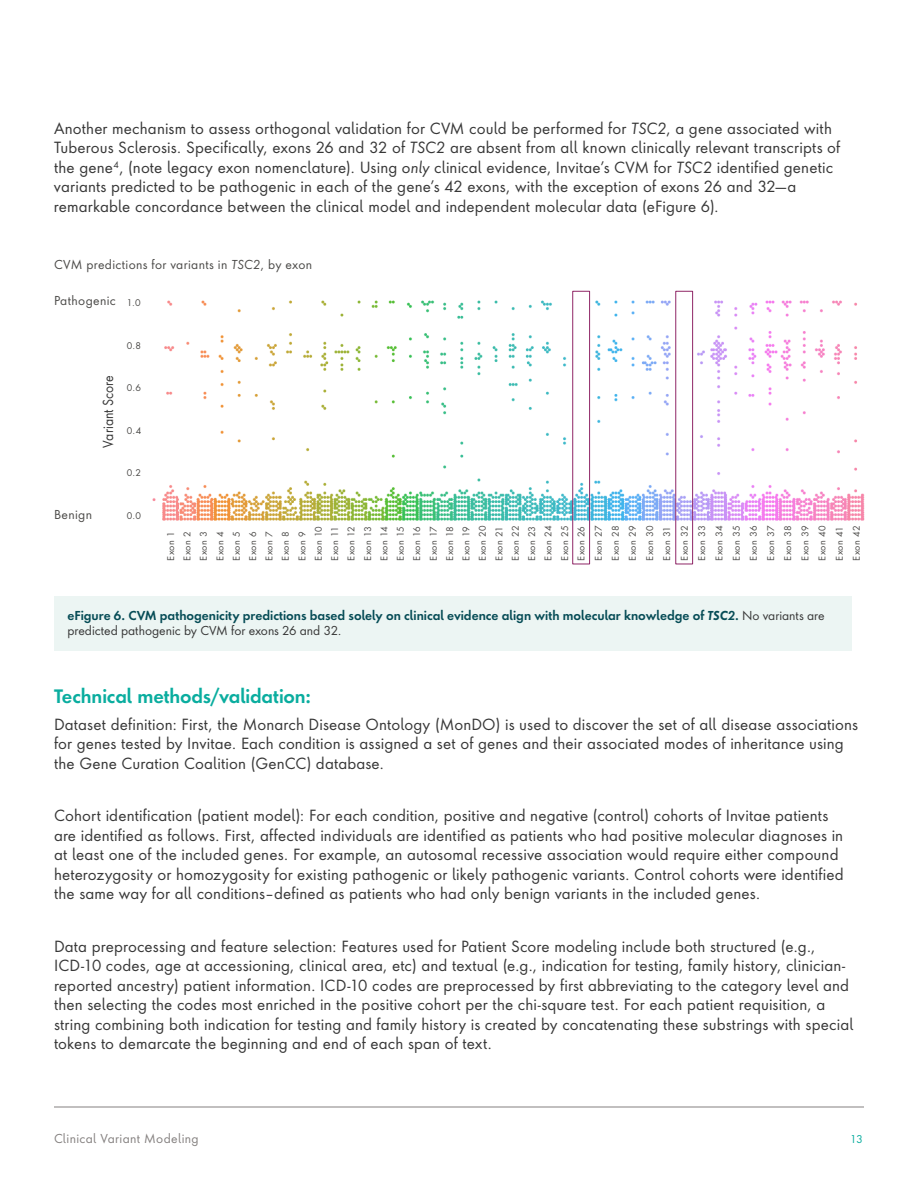
<style>
.page{position:relative;width:918px;height:1188px;background:#fff}
.page>*{position:absolute;margin:0;border:0;box-sizing:border-box;transform-origin:0 0}
.t1{font:600 18px "Futura Allele";letter-spacing:-.01em;color:#0aad9f}
.t2{font:15px/19.5px "Futura Allele";letter-spacing:.01em;color:#373737}
.t3{font:13.5px "Futura Next";letter-spacing:-.005em;color:#373737;scale:.9 1}
.t4{font:600 12px/14.4px "Futura Allele";color:#064c56}
.t5{font:12px "Futura Next";letter-spacing:.025em;color:#4b4a48}
.t6{font:12px "Futura Allele";letter-spacing:.025em;color:#858180}
.t7{font:10.5px "Futura Allele";color:#0aad9f}
.t8{font:9px/16.8px "Futura Next";letter-spacing:.035em;color:#4b4a48}
.s1{font-style:italic}
.s2{font-weight:400;color:#373737}
</style>
<div class="page">
<hr style="left:54px;top:1107px;width:810px;height:1px;background:#858180">
<div style="left:54px;top:597px;width:797px;height:54px;background:#ecf5f3"></div>
<img style="left:152px;top:290px;width:713px;height:231px">
<hr style="left:144px;top:279px;width:719px;height:1px;background:#000">
<svg style="left:570px;top:291px;width:24px;height:237px"></svg>
<svg style="left:677px;top:291px;width:21px;height:237px"></svg>
<div style="left:572px;top:291px;width:18px;height:273px;border:1px solid #8f2666"></div>
<div style="left:675px;top:291px;width:18px;height:273px;border:1px solid #8f2666"></div>
<p class="t2" style="left:54px;top:118px;width:788px">Another mechanism to assess orthogonal validation for CVM could be performed for <span class="s1">TSC2</span>, a gene associated with Tuberous Sclerosis. Specifically, exons 26 and 32 of <span class="s1">TSC2</span> are absent from all known clinically relevant transcripts of the gene<sup>4</sup>, (note legacy exon nomenclature). Using <span class="s1">only</span> clinical evidence, Invitae’s CVM for <span class="s1">TSC2</span> identified genetic variants predicted to be pathogenic in each of the gene’s 42 exons, with the exception of exons 26 and 32—a remarkable concordance between the clinical model and independent molecular data (eFigure 6).</p>
<p class="t5" style="left:54px;top:255px;width:260px">CVM predictions for variants in <span class="s1">TSC2</span>, by exon</p>
<p class="t5" style="left:54px;top:291px;width:63px">Pathogenic</p>
<p class="t8" style="left:127px;top:294px;width:15px">1.0</p>
<p class="t3" style="left:98px;top:448px;width:82px;rotate:-90deg">Variant Score</p>
<p class="t5" style="left:54px;top:506px;width:40px">Benign</p>
<p class="t8" style="left:127px;top:337px;width:16px">0.8</p>
<p class="t8" style="left:127px;top:379px;width:16px">0.6</p>
<p class="t8" style="left:127px;top:422px;width:16px">0.4</p>
<p class="t8" style="left:127px;top:464px;width:16px">0.2</p>
<p class="t8" style="left:127px;top:507px;width:16px">0.0</p>
<p class="t8" style="left:162px;top:561px;width:37px;rotate:-90deg">Exon 1<br>Exon 2<br>Exon 3<br>Exon 4<br>Exon 5<br>Exon 6<br>Exon 7<br>Exon 8<br>Exon 9<br>Exon 10<br>Exon 11<br>Exon 12<br>Exon 13<br>Exon 14<br>Exon 15<br>Exon 16<br>Exon 17<br>Exon 18<br>Exon 19<br>Exon 20<br>Exon 21<br>Exon 22<br>Exon 23<br>Exon 24<br>Exon 25<br>Exon 26<br>Exon 27<br>Exon 28<br>Exon 29<br>Exon 30<br>Exon 31<br>Exon 32<br>Exon 33<br>Exon 34<br>Exon 35<br>Exon 36<br>Exon 37<br>Exon 38<br>Exon 39<br>Exon 40<br>Exon 41<br>Exon 42</p>
<p class="t4" style="left:67px;top:608px;width:759px">eFigure 6. CVM pathogenicity predictions based solely on clinical evidence align with molecular knowledge of <span class="s1">TSC2</span>. <span class="s2">No variants are predicted pathogenic by CVM for exons 26 and 32.</span></p>
<p class="t1" style="left:54px;top:685px;width:258px">Technical methods/validation:</p>
<p class="t2" style="left:54px;top:714px;width:806px">Dataset definition: First, the Monarch Disease Ontology (MonDO) is used to discover the set of all disease associations for genes tested by Invitae. Each condition is assigned a set of genes and their associated modes of inheritance using the Gene Curation Coalition (GenCC) database.</p>
<p class="t2" style="left:54px;top:805px;width:791px">Cohort identification (patient model): For each condition, positive and negative (control) cohorts of Invitae patients are identified as follows. First, affected individuals are identified as patients who had positive molecular diagnoses in at least one of the included genes. For example, an autosomal recessive association would require either compound heterozygosity or homozygosity for existing pathogenic or likely pathogenic variants. Control cohorts were identified the same way for all conditions–defined as patients who had only benign variants in the included genes.</p>
<p class="t2" style="left:54px;top:936px;width:801px">Data preprocessing and feature selection: Features used for Patient Score modeling include both structured (e.g., ICD-10 codes, age at accessioning, clinical area, etc) and textual (e.g., indication for testing, family history, clinician&shy;reported ancestry) patient information. ICD-10 codes are preprocessed by first abbreviating to the category level and then selecting the codes most enriched in the positive cohort per the chi-square test. For each patient requisition, a string combining both indication for testing and family history is created by concatenating these substrings with special tokens to demarcate the beginning and end of each span of text.</p>
<p class="t6" style="left:54px;top:1130px;width:146px">Clinical Variant Modeling</p>
<p class="t7" style="left:850px;top:1131px;width:14px">13</p>
</div>
